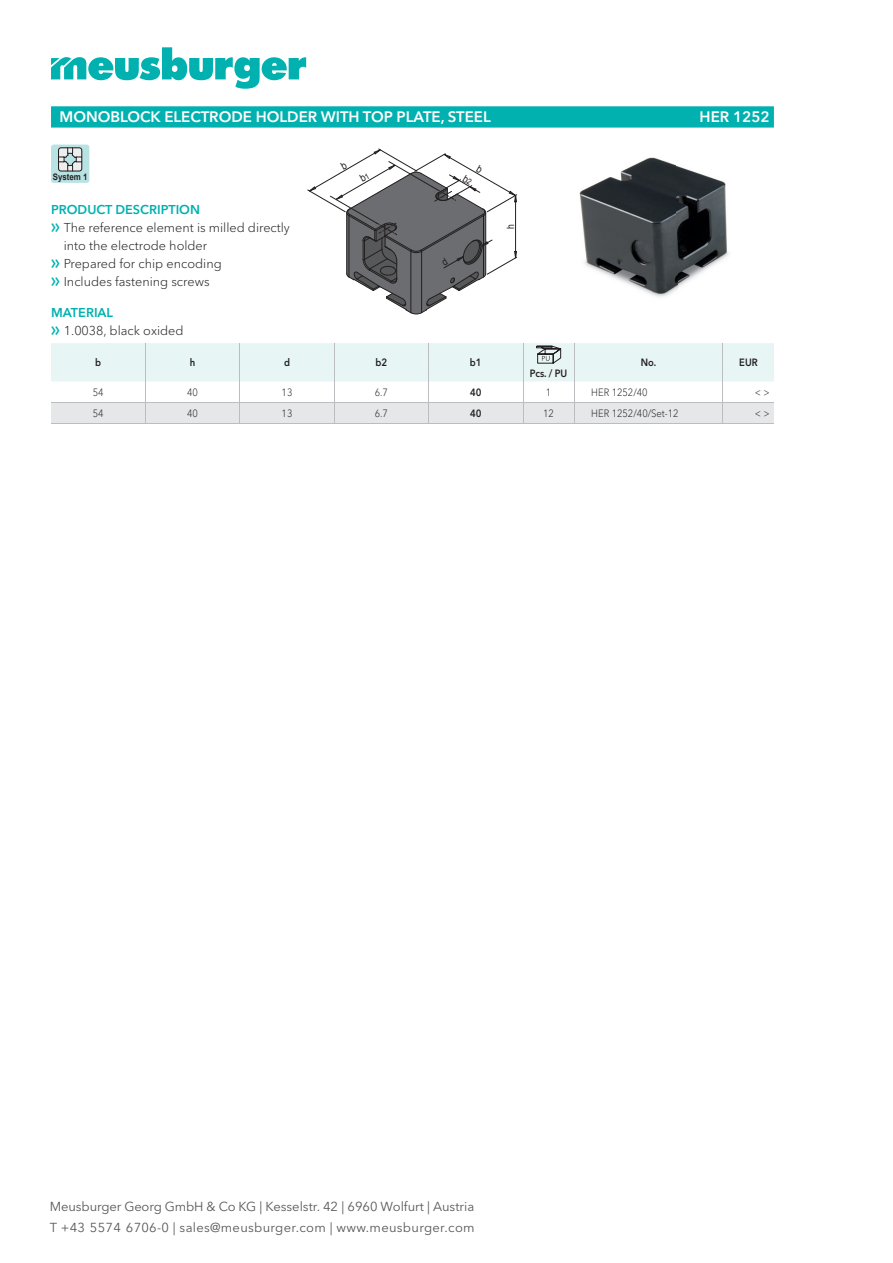
<style>
.page{position:relative;width:893px;height:1263px;background:#fff}
.page>*{position:absolute;margin:0;border:0;box-sizing:border-box;transform-origin:0 0}
.t1{font:600 15px "Avenir Next W1 G";color:#fff}
.t2{font:12.9px/20.7px "Avenir Next W1 G";color:#57585a}
.t3{font:300 12.75px/18px "Avenir Next W1 G";color:#231f20}
.t4{font:600 12.75px "Avenir Next W1 G";color:#00b1b0}
.t5{font:300 10.5px "Avenir Next W1 G";color:#231f20;scale:.9 1}
.t6{font:600 10.5px "Avenir Next W1 G";color:#231f20;scale:.9 1}
.t7{font:10.2px "Arial";color:#231f20;scale:.85 1}
.t8{font:700 9px "Arial";color:#231f20;scale:.88 1}
.s1{font-family:"Meusburger Sonderzeichen";font-weight:400;color:#00b1b0}
.s2{font-weight:600;color:#00b1b0}
</style>
<div class="page">
<svg style="left:51px;top:47px;width:255px;height:42px"></svg>
<svg style="left:51px;top:106px;width:723px;height:22px;background:#08b3b2"></svg>
<div style="left:51px;top:145px;width:38px;height:38px;background:#b9e2e3;border-radius:3px"></div>
<svg style="left:58px;top:147px;width:25px;height:25px"></svg>
<img style="left:579px;top:157px;width:150px;height:140px">
<hr style="left:51px;top:424px;width:94px;height:1px;background:#bcbdc0">
<hr style="left:145px;top:424px;width:95px;height:1px;background:#bcbdc0">
<hr style="left:240px;top:424px;width:94px;height:1px;background:#bcbdc0">
<hr style="left:334px;top:424px;width:95px;height:1px;background:#bcbdc0">
<hr style="left:429px;top:424px;width:94px;height:1px;background:#bcbdc0">
<hr style="left:523px;top:424px;width:51px;height:1px;background:#bcbdc0">
<hr style="left:574px;top:424px;width:149px;height:1px;background:#bcbdc0">
<hr style="left:723px;top:424px;width:51px;height:1px;background:#bcbdc0">
<svg style="left:51px;top:343px;width:723px;height:81px"></svg>
<svg style="left:308px;top:149px;width:209px;height:165px"></svg>
<p class="t1" style="left:60px;top:108px;width:433px">MONOBLOCK ELECTRODE HOLDER WITH TOP PLATE, STEEL</p>
<p class="t1" style="left:700px;top:108px;width:72px">HER 1252</p>
<p class="t8" style="left:53px;top:170px;width:41px">System 1</p>
<p class="t4" style="left:51px;top:202px;width:151px">PRODUCT DESCRIPTION</p>
<p class="t3" style="left:51px;top:218px;width:240px"><span class="s1">f</span> The reference element is milled directly</p>
<p class="t3" style="left:64px;top:236px;width:145px">into the electrode holder</p>
<p class="t3" style="left:51px;top:254px;width:172px"><span class="s1">f</span> Prepared for chip encoding</p>
<p class="t3" style="left:51px;top:272px;width:160px"><span class="s1">f</span> Includes fastening screws</p>
<p class="t3" style="left:51px;top:303px;width:134px"><span class="s2">MATERIAL<br></span><span class="s1">f</span> 1.0038, black oxided</p>
<p class="t7" style="left:504px;top:229px;width:7px;rotate:-90deg">h</p>
<p class="t6" style="left:95px;top:356px;width:8px">b</p>
<p class="t6" style="left:190px;top:356px;width:8px">h</p>
<p class="t6" style="left:284px;top:356px;width:8px">d</p>
<p class="t6" style="left:376px;top:356px;width:15px">b2</p>
<p class="t6" style="left:470px;top:356px;width:15px">b1</p>
<p class="t6" style="left:641px;top:356px;width:19px">No.</p>
<p class="t6" style="left:739px;top:356px;width:22px">EUR</p>
<p class="t6" style="left:530px;top:367px;width:43px">Pcs. / PU</p>
<p class="t5" style="left:93px;top:386px;width:14px">54</p>
<p class="t5" style="left:187px;top:386px;width:14px">40</p>
<p class="t5" style="left:282px;top:386px;width:14px">13</p>
<p class="t5" style="left:375px;top:386px;width:16px">6.7</p>
<p class="t6" style="left:470px;top:385px;width:14px">40</p>
<p class="t5" style="left:546px;top:386px;width:8px">1</p>
<p class="t5" style="left:591px;top:386px;width:64px">HER 1252/40</p>
<p class="t5" style="left:755px;top:386px;width:18px">&lt; &gt;</p>
<p class="t5" style="left:93px;top:407px;width:14px">54</p>
<p class="t5" style="left:187px;top:407px;width:14px">40</p>
<p class="t5" style="left:282px;top:407px;width:14px">13</p>
<p class="t5" style="left:375px;top:407px;width:16px">6.7</p>
<p class="t6" style="left:470px;top:407px;width:14px">40</p>
<p class="t5" style="left:543px;top:407px;width:14px">12</p>
<p class="t5" style="left:591px;top:407px;width:99px">HER 1252/40/Set-12</p>
<p class="t5" style="left:755px;top:407px;width:18px">&lt; &gt;</p>
<p class="t2" style="left:50px;top:1196px;width:426px">Meusburger Georg GmbH &amp; Co KG | Kesselstr. 42 | 6960 Wolfurt | Austria<br>T +43 5574 6706-0 | sales@meusburger.com | www.meusburger.com</p>
</div>
